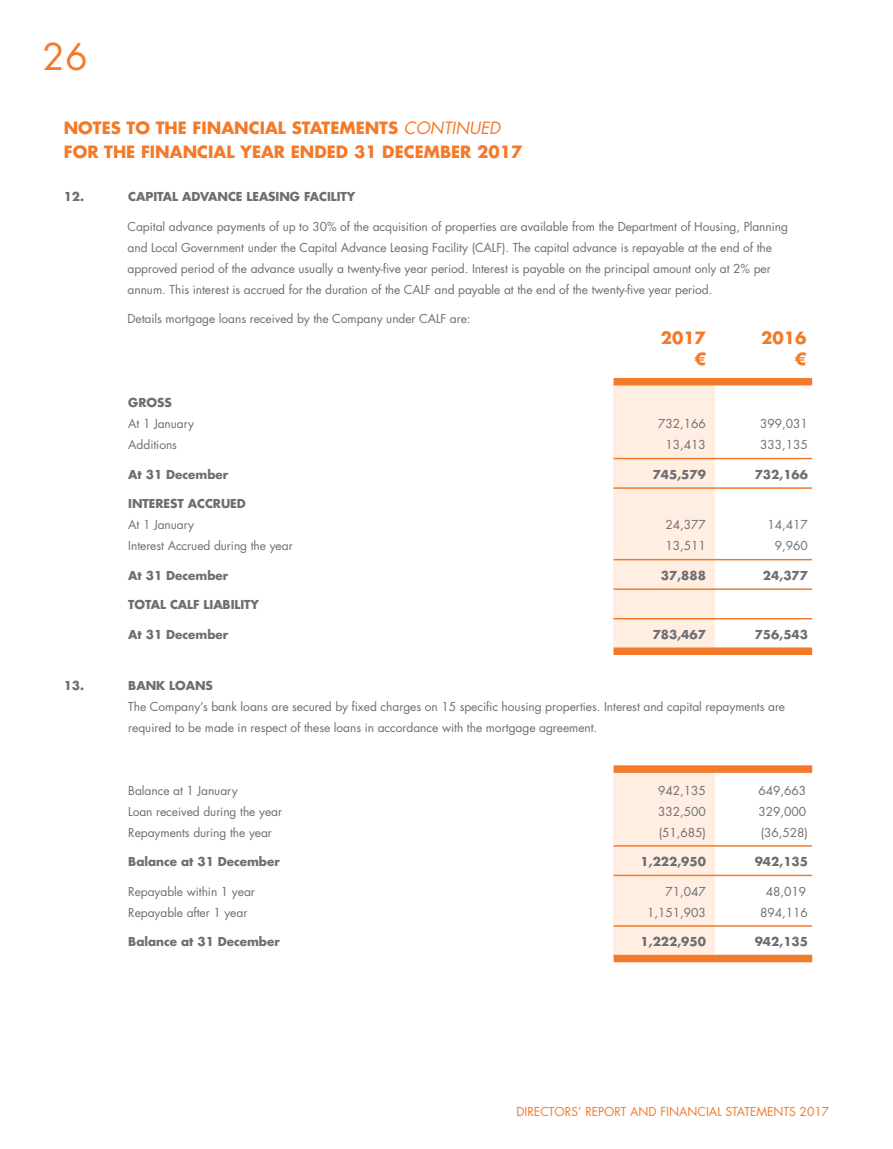
<style>
.page{position:relative;width:893px;height:1149px;background:#fff}
.page>*{position:absolute;margin:0;border:0;box-sizing:border-box;transform-origin:0 0}
.t1{font:36px "Futura LT";color:#f47929}
.t2{font:700 16.5px "Futura LT";letter-spacing:-.005em;color:#f47929}
.t3{font:italic 16.5px "Futura LT";color:#f47929}
.t4{font:12px/21px "Futura LT";letter-spacing:-.005em;color:#6d6e71}
.t5{font:700 12px "Futura LT";letter-spacing:-.005em;color:#6d6e71}
.t6{font:12px "Futura LT";color:#f47929}
</style>
<div class="page">
<div style="left:614px;top:381px;width:101px;height:272px;background:#ffeee1"></div>
<div style="left:614px;top:767px;width:101px;height:190px;background:#ffeee1"></div>
<div style="left:614px;top:378px;width:198px;height:7px;background:#f47929"></div>
<hr style="left:614px;top:457px;width:198px;height:2px;background:#f47929">
<hr style="left:614px;top:487px;width:198px;height:1px;background:#f47929">
<hr style="left:614px;top:558px;width:198px;height:2px;background:#f47929">
<hr style="left:614px;top:588px;width:198px;height:1px;background:#f47929">
<hr style="left:614px;top:617px;width:198px;height:2px;background:#f47929">
<div style="left:614px;top:647px;width:198px;height:7px;background:#f47929"></div>
<div style="left:614px;top:765px;width:198px;height:7px;background:#f47929"></div>
<hr style="left:614px;top:844px;width:198px;height:2px;background:#f47929">
<hr style="left:614px;top:874px;width:198px;height:1px;background:#f47929">
<hr style="left:614px;top:924px;width:198px;height:2px;background:#f47929">
<div style="left:614px;top:954px;width:198px;height:7px;background:#f47929"></div>
<h1 class="t1" style="left:43px;top:34px;width:47px">26</h1>
<h2 class="t2" style="left:64px;top:117px;width:13px">NOTES</h2>
<h2 class="t2" style="left:127px;top:117px;width:41px">TO THE</h2>
<h2 class="t2" style="left:193px;top:117px;width:12px">FINANCIAL</h2>
<h2 class="t2" style="left:292px;top:117px;width:12px">STATEMENTS</h2>
<h2 class="t3" style="left:404px;top:118px;width:12px">CONTINUED</h2>
<h2 class="t2" style="left:64px;top:141px;width:13px">FOR</h2>
<h2 class="t2" style="left:104px;top:141px;width:12px">THE</h2>
<h2 class="t2" style="left:141px;top:141px;width:12px">FINANCIAL</h2>
<h2 class="t2" style="left:240px;top:141px;width:13px">YEAR</h2>
<h2 class="t2" style="left:291px;top:141px;width:13px">ENDED</h2>
<h2 class="t2" style="left:354px;top:141px;width:41px">31 DECEMBER</h2>
<h2 class="t2" style="left:477px;top:141px;width:47px">2017</h2>
<p class="t5" style="left:64px;top:188px;width:50px">12. C</p>
<p class="t5" style="left:136px;top:188px;width:221px">apital Advance Leasing Facility</p>
<p class="t4" style="left:128px;top:216px;width:662px">Capital advance payments of up to 30% of the acquisition of properties are available from the Department of Housing, Planning and Local Government under the Capital Advance Leasing Facility (CALF</p>
<p class="t4" style="left:128px;top:237px;width:646px;text-align:justify;text-indent:374px">). The capital advance is repayable at the end of the approved period of the advance usually a twenty-five year period. I nterest is payable on the principal amount only at 2% per annum. This interest is accrued for the duration of the CALF</p>
<p class="t4" style="left:435px;top:279px;width:279px">and payable at the end of the twenty-five year period.</p>
<p class="t4" style="left:128px;top:308px;width:300px">Details mortgage loans received by the Company under CALF</p>
<p class="t4" style="left:450px;top:308px;width:22px">are:</p>
<h2 class="t2" style="left:661px;top:327px;width:47px">2017</h2>
<h2 class="t2" style="left:761px;top:327px;width:47px">2016</h2>
<h2 class="t2" style="left:694px;top:348px;width:13px">€</h2>
<h2 class="t2" style="left:795px;top:348px;width:13px">€</h2>
<p class="t5" style="left:128px;top:394px;width:45px">Gross</p>
<p class="t4" style="left:128px;top:413px;width:67px">At 1 January</p>
<p class="t4" style="left:658px;top:413px;width:49px">732,166</p>
<p class="t4" style="left:760px;top:413px;width:49px">399,031</p>
<p class="t4" style="left:128px;top:434px;width:50px">Additions</p>
<p class="t4" style="left:665px;top:434px;width:42px">13,413</p>
<p class="t4" style="left:760px;top:434px;width:49px">333,135</p>
<p class="t5" style="left:128px;top:466px;width:101px">At 31 December</p>
<p class="t5" style="left:653px;top:466px;width:55px">745,579</p>
<p class="t5" style="left:755px;top:466px;width:55px">732,166</p>
<p class="t5" style="left:128px;top:495px;width:119px">Interest Accrued</p>
<p class="t4" style="left:128px;top:514px;width:67px">At 1 January</p>
<p class="t4" style="left:665px;top:514px;width:42px">24,377</p>
<p class="t4" style="left:768px;top:514px;width:42px">14,417</p>
<p class="t4" style="left:128px;top:535px;width:166px">I nterest Accrued during the year</p>
<p class="t4" style="left:665px;top:535px;width:42px">13,511</p>
<p class="t4" style="left:775px;top:535px;width:35px">9,960</p>
<p class="t5" style="left:128px;top:567px;width:101px">At 31 December</p>
<p class="t5" style="left:661px;top:567px;width:46px">37,888</p>
<p class="t5" style="left:763px;top:567px;width:46px">24,377</p>
<p class="t5" style="left:128px;top:596px;width:50px">Total CALF</p>
<p class="t5" style="left:204px;top:596px;width:57px">liability</p>
<p class="t5" style="left:128px;top:626px;width:101px">At 31 December</p>
<p class="t5" style="left:653px;top:626px;width:55px">783,467</p>
<p class="t5" style="left:755px;top:626px;width:55px">756,543</p>
<p class="t5" style="left:64px;top:676px;width:48px">13. B</p>
<p class="t5" style="left:136px;top:676px;width:78px">ank loans</p>
<p class="t4" style="left:128px;top:695px;width:658px">The Company’s bank loans are secured by fixed charges on 15 specific housing properties. I nterest and capital repayments are required to be made in respect of these loans in accordance with the mortgage agreement.</p>
<p class="t4" style="left:128px;top:779px;width:111px">Balance at 1 January</p>
<p class="t4" style="left:658px;top:779px;width:49px">942,135</p>
<p class="t4" style="left:759px;top:779px;width:49px">649,663</p>
<p class="t4" style="left:128px;top:800px;width:155px">Loan received during the year</p>
<p class="t4" style="left:658px;top:800px;width:49px">332,500</p>
<p class="t4" style="left:759px;top:800px;width:49px">329,000</p>
<p class="t4" style="left:128px;top:821px;width:145px">Repayments during the year</p>
<p class="t4" style="left:659px;top:821px;width:49px">(51,685)</p>
<p class="t4" style="left:761px;top:821px;width:49px">(36,528)</p>
<p class="t5" style="left:128px;top:853px;width:153px">Balance at 31 December</p>
<p class="t5" style="left:640px;top:853px;width:67px">1,222,950</p>
<p class="t5" style="left:755px;top:853px;width:55px">942,135</p>
<p class="t4" style="left:128px;top:880px;width:128px">Repayable within 1 year</p>
<p class="t4" style="left:665px;top:880px;width:42px">71,047</p>
<p class="t4" style="left:766px;top:880px;width:42px">48,019</p>
<p class="t4" style="left:128px;top:901px;width:121px">Repayable after 1 year</p>
<p class="t4" style="left:647px;top:901px;width:60px">1,151,903</p>
<p class="t4" style="left:760px;top:901px;width:49px">894,116</p>
<p class="t5" style="left:128px;top:933px;width:153px">Balance at 31 December</p>
<p class="t5" style="left:640px;top:933px;width:67px">1,222,950</p>
<p class="t5" style="left:755px;top:933px;width:55px">942,135</p>
<p class="t6" style="left:516px;top:1103px;width:314px">Directors’ report and financial statements 2017</p>
</div>
